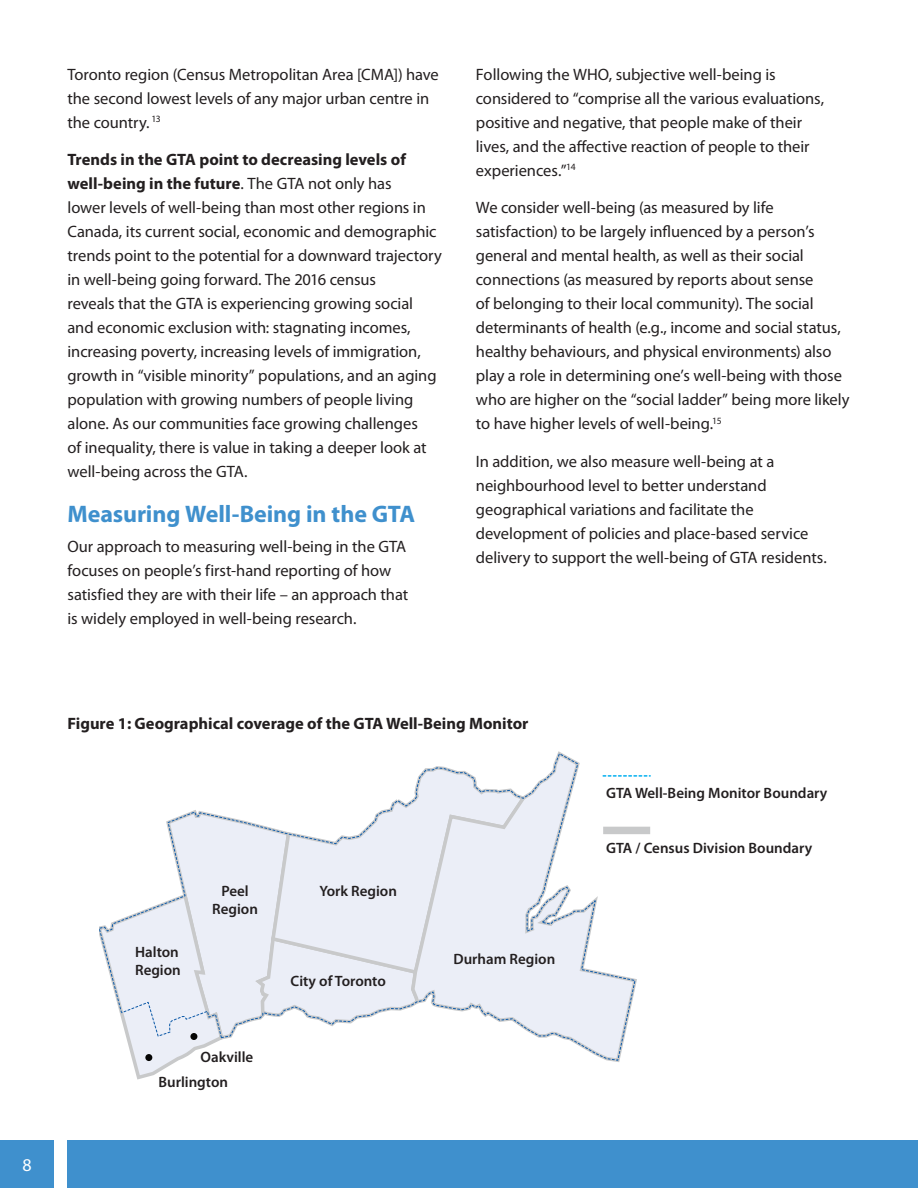
<style>
.page{position:relative;width:918px;height:1188px;background:#fff}
.page>*{position:absolute;margin:0;border:0;box-sizing:border-box;transform-origin:0 0}
.t1{font:700 24px "Myriad Pro";letter-spacing:-.005em;color:#3f90cd}
.t2{font:18px "Myriad Pro";color:#fff}
.t3{font:16.5px/24px "Myriad Pro";letter-spacing:-.005em;color:#231f20}
.t4{font:700 16.5px "Myriad Pro";color:#231f20}
.t5{font:600 15px "Myriad Pro";color:#231f20}
.s1{font-weight:700}
</style>
<div class="page">
<div style="left:0;top:1141px;width:54px;height:47px;background:#3f90cd"></div>
<div style="left:68px;top:1141px;width:850px;height:47px;background:#3f90cd"></div>
<svg style="left:132px;top:1061px;width:45px;height:19px"></svg>
<svg style="left:99px;top:752px;width:537px;height:309px"></svg>
<svg style="left:603px;top:775px;width:47px;height:2px"></svg>
<div style="left:603px;top:827px;width:47px;height:7px;background:#c8c9ca"></div>
<div style="left:145px;top:1054px;width:7px;height:7px;background:#050504;border-radius:50%"></div>
<div style="left:190px;top:1033px;width:7px;height:7px;background:#050504;border-radius:50%"></div>
<p class="t2" style="left:22px;top:1154px;width:11px">8</p>
<p class="t3" style="left:68px;top:62px;width:373px">Toronto region (Census Metropolitan Area [CMA]) have the second lowest levels of any major urban centre in the country. <sup>13</sup></p>
<p class="t3" style="left:67px;top:148px;width:376px"><span class="s1">Trends in the GTA point to decreasing levels of well-being in the future</span>. The GTA not only has<br>lower levels of well-being than most other regions in Canada, its current social, economic and demographic trends point to the potential for a downward trajectory in well-being going forward. The 2016 census<br>reveals that the GTA is experiencing growing social and economic exclusion with: stagnating incomes, increasing poverty, increasing levels of immigration, growth in “visible minority” populations, and an aging population with growing numbers of people living alone. As our communities face growing challenges<br>of inequality, there is value in taking a deeper look at well-being across the GTA.</p>
<p class="t1" style="left:68px;top:498px;width:349px">Measuring Well-Being in the GTA</p>
<p class="t3" style="left:68px;top:535px;width:342px">Our approach to measuring well-being in the GTA focuses on people’s first-hand reporting of how satisfied they are with their life – an approach that is widely employed in well-being research.</p>
<p class="t3" style="left:476px;top:62px;width:350px">Following the WHO, subjective well-being is considered to “comprise all the various evaluations, positive and negative, that people make of their lives, and the affective reaction of people to their experiences.”<sup>14</sup></p>
<p class="t3" style="left:476px;top:196px;width:375px">We consider well-being (as measured by life satisfaction) to be largely influenced by a person’s general and mental health, as well as their social connections (as measured by reports about sense<br>of belonging to their local community). The social determinants of health (e.g., income and social status, healthy behaviours, and physical environments) also play a role in determining one’s well-being with those who are higher on the “social ladder” being more likely to have higher levels of well-being.<sup>15</sup></p>
<p class="t3" style="left:476px;top:449px;width:353px">In addition, we also measure well-being at a neighbourhood level to better understand geographical variations and facilitate the development of policies and place-based service delivery to support the well-being of GTA residents.</p>
<p class="t4" style="left:68px;top:713px;width:463px">Figure 1: Geographical coverage of the GTA Well-Being Monitor</p>
<p class="t5" style="left:135px;top:943px;width:45px">Halton</p>
<p class="t5" style="left:135px;top:961px;width:47px">Region</p>
<p class="t5" style="left:221px;top:882px;width:29px">Peel</p>
<p class="t5" style="left:212px;top:900px;width:47px">Region</p>
<p class="t5" style="left:201px;top:1047px;width:54px">Oakville</p>
<p class="t5" style="left:159px;top:1073px;width:71px">Burlington</p>
<p class="t5" style="left:319px;top:881px;width:79px">York Region</p>
<p class="t5" style="left:291px;top:972px;width:97px">City of Toronto</p>
<p class="t5" style="left:453px;top:949px;width:103px">Durham Region</p>
<p class="t5" style="left:606px;top:784px;width:223px">GTA Well-Being Monitor Boundary</p>
<p class="t5" style="left:606px;top:838px;width:208px">GTA / Census Division Boundary</p>
</div>
